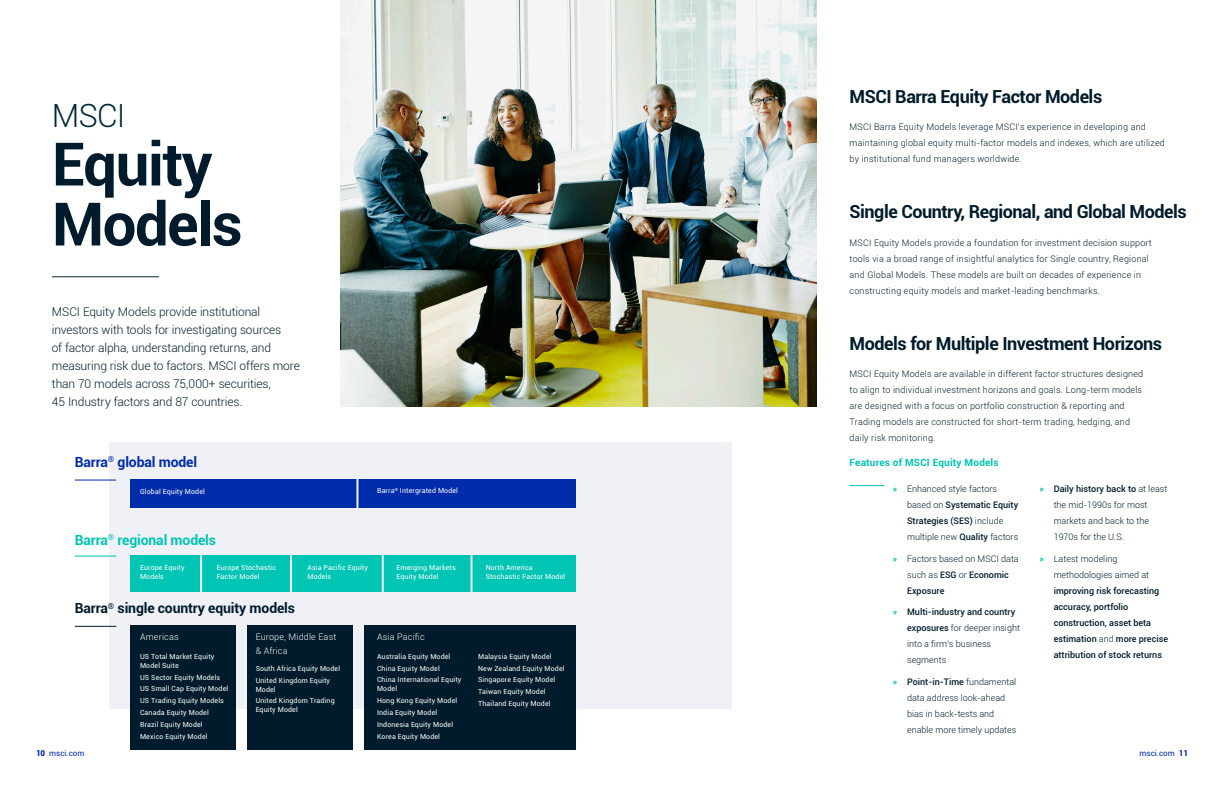
<style>
.page{position:relative;width:1224px;height:792px;background:#fff}
.page>*{position:absolute;margin:0;border:0;box-sizing:border-box;transform-origin:0 0}
.t1{font:700 60px/60px "Roboto";letter-spacing:-.025em;color:#001b2b}
.t2{font:300 32px "Roboto";color:#00293a}
.t3{font:700 18px "Roboto";letter-spacing:-.025em;color:#001b2b}
.t4{font:700 14px "Roboto";letter-spacing:-.01em;color:#001b2b}
.t5{font:700 14px "Roboto";letter-spacing:-.01em;color:#00c4b4}
.t6{font:700 14px "Roboto";letter-spacing:-.01em;color:#002baa}
.t7{font:300 12px/18px "Roboto";letter-spacing:-.01em;color:#001b2b}
.t8{font:700 10px "Roboto";letter-spacing:.02em;color:#00c4b4}
.t9{font:300 9px/16px "Roboto";letter-spacing:.02em;color:#001b2b}
.t10{font:300 9px/16px "Roboto";color:#001b2b}
.t11{font:500 9px/16px "Roboto";color:#001b2b}
.t12{font:300 9px/14px "Roboto";letter-spacing:.02em;color:#fff}
.t13{font:8px "Roboto";color:#002baa}
.t14{font:7px/9px "Roboto";letter-spacing:.02em;color:#fff}
.s1{font-weight:900;color:#00c4b4}
.s2{font-weight:500}
.s3{font-weight:300}
.s4{font-weight:900}
</style>
<div class="page">
<div style="left:110px;top:442px;width:622px;height:267px;background:#f0f1f6"></div>
<img style="left:340px;top:0;width:476px;height:406px">
<div style="left:130px;top:556px;width:446px;height:36px;background:#00c4b4"></div>
<div style="left:130px;top:626px;width:106px;height:124px;background:#001b2b"></div>
<div style="left:365px;top:626px;width:211px;height:124px;background:#001b2b"></div>
<div style="left:130px;top:480px;width:446px;height:28px;background:#002baa"></div>
<div style="left:247px;top:626px;width:106px;height:124px;background:#001b2b"></div>
<hr style="left:52px;top:276px;width:107px;height:1px;background:#00293a">
<hr style="left:75px;top:626px;width:41px;height:1px;background:#001b2b">
<hr style="left:75px;top:556px;width:41px;height:1px;background:#00c4b4">
<hr style="left:75px;top:480px;width:41px;height:1px;background:#002baa">
<hr style="left:356px;top:476px;width:2px;height:38px;background:#f0f1f6">
<hr style="left:200px;top:555px;width:2px;height:38px;background:#f0f1f6">
<hr style="left:290px;top:555px;width:2px;height:38px;background:#f0f1f6">
<hr style="left:382px;top:555px;width:2px;height:38px;background:#f0f1f6">
<hr style="left:471px;top:555px;width:2px;height:38px;background:#f0f1f6">
<hr style="left:850px;top:485px;width:35px;height:1px;background:#00c4b4">
<p class="t2" style="left:52px;top:93px;width:75px">MSCI</p>
<p class="t1" style="left:52px;top:132px;width:192px">Equity<br>Models</p>
<p class="t7" style="left:52px;top:303px;width:250px">MSCI Equity Models provide institutional investors with tools for investigating sources<br>of factor alpha, understanding returns, and measuring risk due to factors. MSCI offers more than 70 models across 75,000+ securities,<br>45 Industry factors and 87 countries.</p>
<p class="t6" style="left:75px;top:452px;width:124px">Barra<sup>®</sup> global model</p>
<p class="t14" style="left:140px;top:487px;width:66px">Global Equity Model</p>
<p class="t14" style="left:377px;top:486px;width:82px">Barra<sup>®</sup> Intergrated Model</p>
<p class="t5" style="left:75px;top:530px;width:143px">Barra<sup>®</sup> regional models</p>
<p class="t14" style="left:140px;top:563px;width:46px">Europe Equity<br>Models</p>
<p class="t14" style="left:217px;top:563px;width:61px">Europe Stochastic<br>Factor Model</p>
<p class="t14" style="left:307px;top:563px;width:62px">Asia Pacific Equity<br>Models</p>
<p class="t14" style="left:397px;top:563px;width:61px">Emerging Markets<br>Equity Model</p>
<p class="t4" style="left:75px;top:599px;width:222px">Barra<sup>®</sup> single country equity models</p>
<p class="t12" style="left:140px;top:630px;width:40px">Americas</p>
<p class="t14" style="left:140px;top:652px;width:76px">US Total Market Equity<br>Model Suite</p>
<p class="t14" style="left:140px;top:672px;width:82px">US Sector Equity Models</p>
<p class="t14" style="left:140px;top:684px;width:90px">US Small Cap Equity Model</p>
<p class="t14" style="left:140px;top:696px;width:85px">US Trading Equity Models</p>
<p class="t14" style="left:140px;top:708px;width:70px">Canada Equity Model</p>
<p class="t14" style="left:140px;top:720px;width:64px">Brazil Equity Model</p>
<p class="t14" style="left:140px;top:732px;width:69px">Mexico Equity Model</p>
<p class="t12" style="left:256px;top:630px;width:82px">Europe, Middle East &amp; Africa</p>
<p class="t14" style="left:256px;top:663px;width:86px">South Africa Equity Model</p>
<p class="t14" style="left:256px;top:675px;width:76px">United Kingdom Equity<br>Model</p>
<p class="t14" style="left:256px;top:696px;width:81px">United Kingdom Trading<br>Equity Model</p>
<p class="t12" style="left:377px;top:630px;width:49px">Asia Pacific</p>
<p class="t14" style="left:377px;top:652px;width:75px">Australia Equity Model</p>
<p class="t14" style="left:377px;top:663px;width:64px">China Equity Model</p>
<p class="t14" style="left:377px;top:675px;width:86px">China International Equity<br>Model</p>
<p class="t14" style="left:377px;top:696px;width:82px">Hong Kong Equity Model</p>
<p class="t14" style="left:377px;top:708px;width:62px">India Equity Model</p>
<p class="t14" style="left:377px;top:720px;width:78px">Indonesia Equity Model</p>
<p class="t14" style="left:377px;top:732px;width:64px">Korea Equity Model</p>
<p class="t14" style="left:486px;top:563px;width:81px">North America<br>Stochastic Factor Model</p>
<p class="t14" style="left:478px;top:652px;width:75px">Malaysia Equity Model</p>
<p class="t14" style="left:478px;top:663px;width:88px">New Zealand Equity Model</p>
<p class="t14" style="left:478px;top:675px;width:79px">Singapore Equity Model</p>
<p class="t14" style="left:478px;top:687px;width:69px">Taiwan Equity Model</p>
<p class="t14" style="left:478px;top:699px;width:74px">Thailand Equity Model</p>
<p class="t3" style="left:850px;top:83px;width:254px">MSCI Barra Equity Factor Models</p>
<p class="t9" style="left:850px;top:119px;width:317px">MSCI Barra Equity Models leverage MSCI’s experience in developing and maintaining global equity multi-factor models and indexes, which are utilized by institutional fund managers worldwide.</p>
<p class="t3" style="left:850px;top:199px;width:339px">Single Country, Regional, and Global Models</p>
<p class="t9" style="left:850px;top:234px;width:304px">MSCI Equity Models provide a foundation for investment decision support tools via a broad range of insightful analytics for Single country, Regional and Global Models. These models are built on decades of experience in constructing equity models and market-leading benchmarks.</p>
<p class="t3" style="left:850px;top:331px;width:314px">Models for Multiple Investment Horizons</p>
<p class="t9" style="left:850px;top:366px;width:295px">MSCI Equity Models are available in different factor structures designed to align to individual investment horizons and goals. Long-term models are designed with a focus on portfolio construction &amp; reporting and Trading models are constructed for short-term trading, hedging, and daily risk monitoring.</p>
<p class="t8" style="left:850px;top:456px;width:151px">Features of MSCI Equity Models</p>
<p class="t10" style="left:907px;top:480px;width:113px;text-indent:-14px"><span class="s1">»</span> Enhanced style factors based on <span class="s2">Systematic Equity<br>Strategies (SES)</span> include multiple new <span class="s2">Quality</span> factors</p>
<p class="t10" style="left:907px;top:550px;width:113px;text-indent:-14px"><span class="s1">»</span> Factors based on MSCI data such as <span class="s2">ESG</span> or <span class="s2">Economic<br>Exposure</span></p>
<p class="t10" style="left:907px;top:604px;width:114px;text-indent:-14px"><span class="s1">»</span> <span class="s2">Multi-industry and country exposures</span> for deeper insight into a firm’s business segments</p>
<p class="t10" style="left:907px;top:673px;width:111px;text-indent:-14px"><span class="s1">»</span> <span class="s2">Point-in-Time</span> fundamental data address look-ahead bias in back-tests and enable more timely updates</p>
<p class="t10" style="left:1054px;top:480px;width:115px;text-indent:-14px"><span class="s1">»</span> <span class="s2">Daily history back to</span> at least the mid-1990s for most markets and back to the<br>1970s for the U.S.</p>
<p class="t11" style="left:1054px;top:550px;width:116px;text-indent:-14px"><span class="s1">»</span> <span class="s3">Latest modeling methodologies aimed at </span>improving risk forecasting accuracy, portfolio construction, asset beta estimation <span class="s3">and</span> more precise attribution of stock returns</p>
<p class="t13" style="left:36px;top:748px;width:50px"><span class="s4">10</span> msci.com</p>
<p class="t13" style="left:1140px;top:748px;width:50px">msci.com <span class="s4">11</span></p>
</div>
